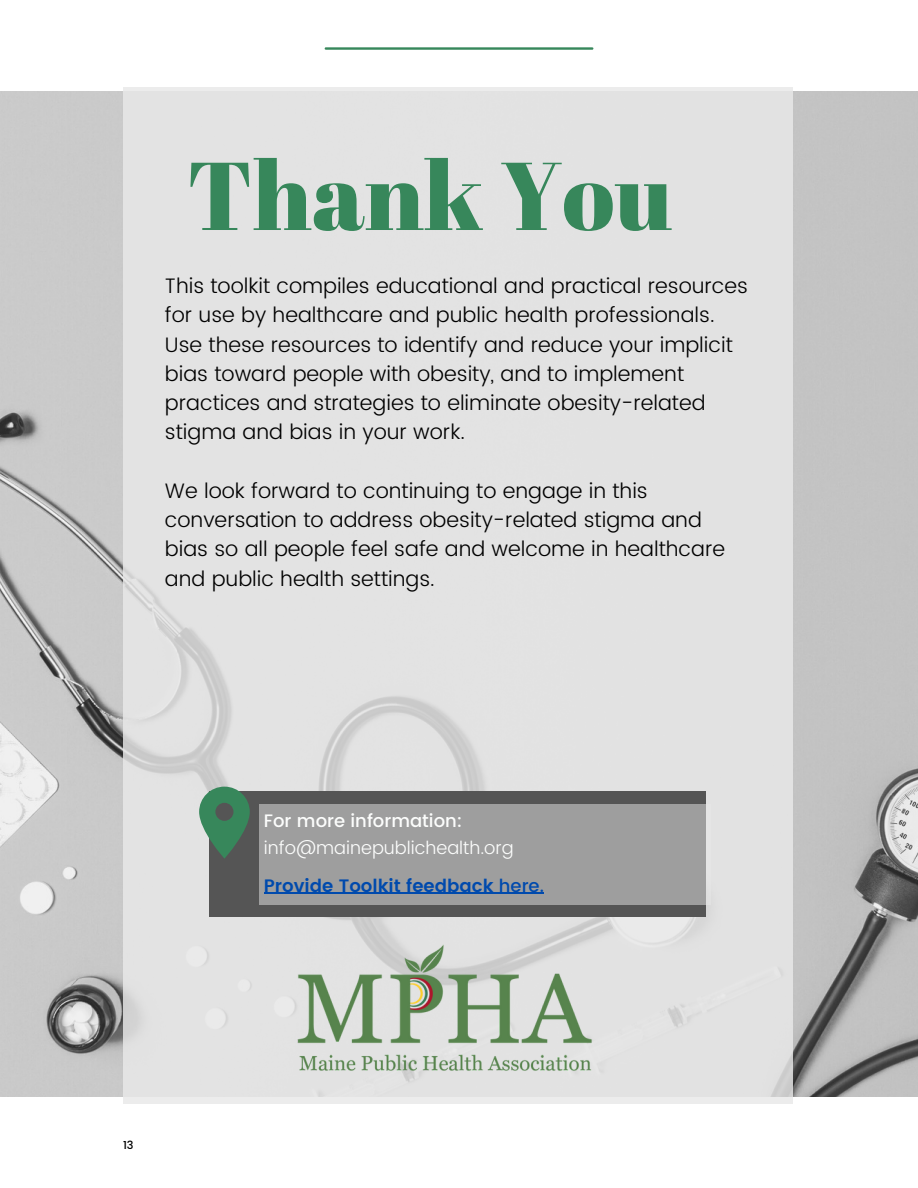
<style>
.page{position:relative;width:918px;height:1188px;background:#fff}
.page>*{position:absolute;margin:0;border:0;box-sizing:border-box;transform-origin:0 0}
.t1{font:96.15px "Abril Fatface";color:#37875b}
.t2{font:300 21px/29.2px "Poppins";color:#000}
.t3{font:300 18px/38.1px "Poppins";color:#fcfdfc}
.t4{font:500 18px "Poppins";color:#fcfdfc}
.t5{font:500 11.25px "Poppins";color:#000}
.s1{font-weight:600;color:#004aad}
.s2{font-weight:500;color:#004aad}
</style>
<div class="page">
<img style="left:0;top:92px;width:918px;height:1004px">
<div style="left:123px;top:87px;width:669px;height:1017px;background:#e2e2e2"></div>
<div style="left:210px;top:791px;width:496px;height:126px;background:#555"></div>
<svg style="left:199px;top:787px;width:51px;height:72px"></svg>
<hr style="left:326px;top:47px;width:266px;height:3px;background:#37875b">
<div style="left:260px;top:804px;width:451px;height:100px;background:#9e9e9e"></div>
<img style="left:272px;top:892px;width:348px;height:205px">
<hr style="left:264px;top:893px;width:230px;height:1px;background:#004aad">
<hr style="left:494px;top:893px;width:50px;height:1px;background:#004aad">
<h1 class="t1" style="left:187px;top:128px;width:487px">Thank You</h1>
<p class="t2" style="left:165px;top:271px;width:585px">This toolkit compiles educational and practical resources for use by healthcare and public health professionals.<br>Use these resources to identify and reduce your implicit bias toward people with obesity, and to implement practices and strategies to eliminate obesity-related stigma and bias in your work.</p>
<p class="t2" style="left:165px;top:476px;width:562px">We look forward to continuing to engage in this conversation to address obesity-related stigma and bias so all people feel safe and welcome in healthcare and public health settings.</p>
<p class="t4" style="left:264px;top:810px;width:200px">For more information:</p>
<p class="t3" style="left:264px;top:828px;width:282px">info@mainepublichealth.org<br><span class="s1">Provide Toolkit feedback</span> <span class="s2">here.</span></p>
<p class="t5" style="left:123px;top:1138px;width:12px">13</p>
</div>
